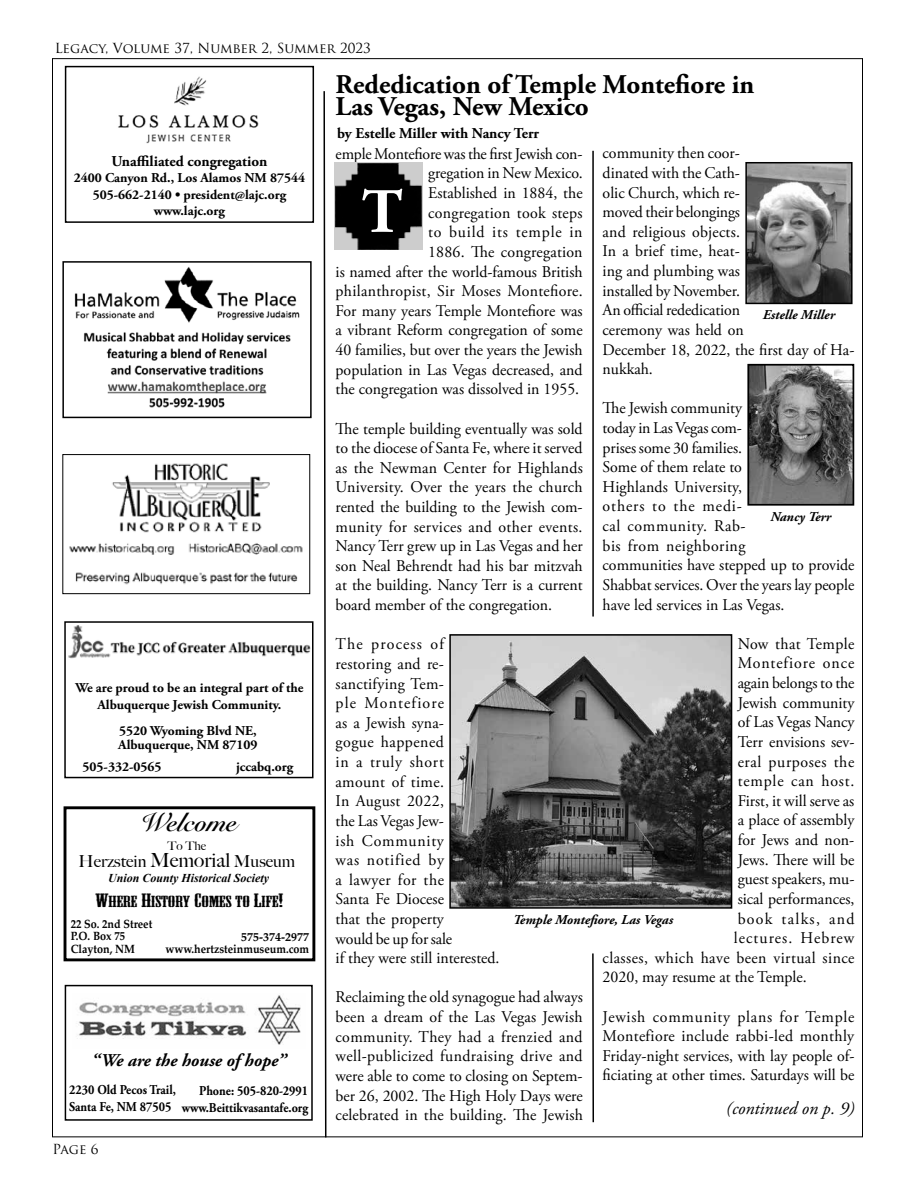
<style>
.page{position:relative;width:918px;height:1188px;background:#fff}
.page>*{position:absolute;margin:0;border:0;box-sizing:border-box;transform-origin:0 0}
.t1{font:700 63px "Adobe Garamond Pro";color:#fff}
.t2{font:700 27px/22.5px "Adobe Garamond Pro";color:#000}
.t3{font:700 26.25px "Snell Roundhand";color:#000}
.t4{font:italic 700 18px "Adobe Garamond Pro";color:#000}
.t5{font:italic 18px "Adobe Garamond Pro";color:#000}
.t6{font:500 16.5px "Big Caslon";color:#000}
.t7{font:16.35px/19.6px "Adobe Garamond Pro";color:#000;text-align:justify}
.t8{font:16.35px/19.6px "Adobe Garamond Pro";letter-spacing:.02em;color:#000}
.t9{font:16.35px "Adobe Garamond Pro";letter-spacing:.03em;color:#000}
.t10{font:16.35px "Adobe Garamond Pro";letter-spacing:.04em;color:#000}
.t11{font:16.35px "Adobe Garamond Pro";letter-spacing:.065em;color:#000}
.t12{font:16.35px "Adobe Garamond Pro";letter-spacing:.06em;color:#000}
.t13{font:16.35px "Adobe Garamond Pro";letter-spacing:.05em;color:#000}
.t14{font:16.35px "Adobe Garamond Pro";letter-spacing:.025em;color:#000}
.t15{font:16.35px "Adobe Garamond Pro";letter-spacing:.08em;color:#000}
.t16{font:700 15px "Adobe Garamond Pro";color:#000}
.t17{font:15px "Mesquite Std";color:#000;scale:1.75 1}
.t18{font:700 13.5px/16.5px "Adobe Garamond Pro";color:#000;text-align:center}
.t19{font:700 13.5px/16.5px "Adobe Garamond Pro";color:#000;text-align:right;scale:.9 1}
.t20{font:italic 700 13.5px "Adobe Garamond Pro";color:#000}
.t21{font:13.5px "Trajan Pro";color:#000}
.t22{font:700 12px/12px "Palatino";color:#000;text-align:right}
.t23{font:700 12px/12.6px "Palatino";color:#000;scale:.9 1}
.t24{font:italic 700 12px "Times New Roman";color:#000}
.t25{font:500 12px "Big Caslon";color:#000}
.s1{font-size:19.5px}
.s2{font-size:18px}
</style>
<div class="page">
<svg style="left:323px;top:91px;width:4px;height:1047px"></svg>
<img style="left:69px;top:463px;width:234px;height:122px">
<div style="left:62px;top:454px;width:248px;height:140px;border:1px solid #000"></div>
<img style="left:74px;top:267px;width:226px;height:141px">
<div style="left:62px;top:261px;width:250px;height:157px;border:2px solid #000"></div>
<div style="left:65px;top:66px;width:249px;height:157px;border:2px solid #000"></div>
<img style="left:118px;top:76px;width:141px;height:68px">
<div style="left:64px;top:621px;width:250px;height:157px;border:2px solid #000"></div>
<div style="left:64px;top:806px;width:251px;height:155px;border:3px solid #000"></div>
<div style="left:65px;top:985px;width:248px;height:136px;border:2px solid #000"></div>
<img style="left:79px;top:995px;width:222px;height:50px">
<img style="left:69px;top:625px;width:243px;height:34px">
<img style="left:334px;top:162px;width:89px;height:87px">
<hr style="left:592px;top:151px;width:2px;height:466px;background:#000">
<img style="left:750px;top:367px;width:101px;height:136px">
<div style="left:747px;top:364px;width:107px;height:142px;border:2px solid #000"></div>
<img style="left:748px;top:165px;width:102px;height:136px">
<div style="left:745px;top:162px;width:108px;height:142px;border:2px solid #000"></div>
<img style="left:452px;top:637px;width:277px;height:269px">
<div style="left:449px;top:634px;width:283px;height:275px;border:2px solid #000"></div>
<hr style="left:592px;top:953px;width:2px;height:169px;background:#000">
<p class="t21" style="left:55px;top:40px;width:318px">Legacy, Volume 37, Number 2, Summer 2023</p>
<p class="t16" style="left:112px;top:153px;width:157px">Unaffiliated congregation</p>
<p class="t18" style="left:74px;top:170px;width:233px">2400 Canyon Rd., Los Alamos NM 87544<br>505-662-2140 • president@lajc.org www.lajc.org</p>
<p class="t18" style="left:75px;top:680px;width:230px">We are proud to be an integral part of the<br>Albuquerque Jewish Community.</p>
<p class="t18" style="left:118px;top:724px;width:141px;line-height:13.5px;text-align:left">5520 Wyoming Blvd NE,<br>Albuquerque, NM 87109</p>
<p class="t18" style="left:83px;top:759px;width:81px">505-332-0565</p>
<p class="t18" style="left:236px;top:759px;width:59px">jccabq.org</p>
<h3 class="t3" style="left:140px;top:800px;width:98px">Welcome</h3>
<p class="t25" style="left:168px;top:836px;width:40px">To The</p>
<p class="t6" style="left:79px;top:847px;width:218px">Herzstein <span class="s1">Memorial</span> Museum</p>
<p class="t24" style="left:108px;top:870px;width:163px">Union County Historical Society</p>
<p class="t17" style="left:96px;top:893px;width:109px"><span class="s2">W</span>HERE <span class="s2">H</span>ISTORY <span class="s2">C</span>OMES TO <span class="s2">L</span>IFE<span class="s2">!</span></p>
<p class="t23" style="left:71px;top:917px;width:92px">22 So. 2nd Street<br>P.O. Box 75<br>Clayton, NM</p>
<p class="t22" style="left:166px;top:931px;width:145px">575-374-2977 www.hertzsteinmuseum.com</p>
<p class="t4" style="left:91px;top:1050px;width:197px">“We are the house of hope”</p>
<p class="t19" style="left:69px;top:1082px;width:120px;text-align:left">2230 Old Pecos Trail,<br>Santa Fe, NM 87505</p>
<p class="t19" style="left:182px;top:1083px;width:142px">Phone: 505-820-2991 www.Beittikvasantafe.org</p>
<p class="t21" style="left:52px;top:1140px;width:48px">Page 6</p>
<h2 class="t2" style="left:336px;top:73px;width:420px">Rededication of Temple Montefiore in<br>Las Vegas, New Mexico</h2>
<p class="t16" style="left:337px;top:124px;width:204px">by Estelle Miller with Nancy Terr</p>
<p class="t7" style="left:603px;top:144px;width:253px;text-align:left">community then coor-<br>dinated with the Cath-<br>olic Church, which re-<br>moved their belongings<br>and religious objects.<br>In a brief time, heat-<br>ing and plumbing was<br>installed by November.<br>An official rededication<br>ceremony was held on<br>December 18, 2022, the first day of Ha&shy;nukkah.</p>
<p class="t7" style="left:603px;top:399px;width:253px;text-align:left">The Jewish community<br>today in Las Vegas com-<br>prises some 30 families.<br>Some of them relate to<br>Highlands University,<br>others to the medi-<br>cal community. Rab-<br>bis from neighboring<br>communities have stepped up to provide<br>Shabbat services. Over the years lay people have led services in Las Vegas.</p>
<p class="t14" style="left:738px;top:634px;width:118px">Now that Temple</p>
<p class="t12" style="left:738px;top:653px;width:118px">Montefiore once</p>
<p class="t7" style="left:738px;top:674px;width:118px">again belongs to the</p>
<p class="t7" style="left:738px;top:693px;width:118px">Jewish community</p>
<p class="t7" style="left:738px;top:713px;width:118px">of Las Vegas Nancy</p>
<p class="t7" style="left:738px;top:733px;width:118px">Terr envisions sev-</p>
<p class="t10" style="left:738px;top:752px;width:118px">eral purposes the</p>
<p class="t13" style="left:738px;top:771px;width:118px">temple can host.</p>
<p class="t7" style="left:738px;top:791px;width:118px">First, it will serve as</p>
<p class="t7" style="left:738px;top:811px;width:118px">a place of assembly</p>
<p class="t7" style="left:738px;top:831px;width:118px">for Jews and non-</p>
<p class="t7" style="left:738px;top:850px;width:118px">Jews. There will be</p>
<p class="t7" style="left:738px;top:870px;width:118px">guest speakers, mu-</p>
<p class="t7" style="left:738px;top:889px;width:118px">sical performances,</p>
<p class="t15" style="left:738px;top:909px;width:118px">book talks, and</p>
<p class="t11" style="left:734px;top:928px;width:122px">lectures. Hebrew</p>
<p class="t9" style="left:603px;top:948px;width:253px">classes, which have been virtual since</p>
<p class="t7" style="left:603px;top:968px;width:206px">2020, may resume at the Temple.</p>
<p class="t7" style="left:603px;top:1007px;width:253px">Jewish community plans for Temple Montefiore include rabbi-led monthly Friday-night services, with lay people of&shy;ficiating at other times. Saturdays will be</p>
<p class="t5" style="left:726px;top:1097px;width:130px">(continued on p. 9)</p>
<p class="t7" style="left:336px;top:144px;width:249px;text-align:right">emple Montefiore was the first Jewish con&shy;gregation in New Mexico.<br>Established in 1884, the<br>congregation took steps<br>to build its temple in<br>1886. The congregation<br>is named after the world-famous British philanthropist, Sir Moses Montefiore.<br>For many years Temple Montefiore was a vibrant Reform congregation of some 40 families, but over the years the Jewish population in Las Vegas decreased, and the congregation was dissolved in 1955.</p>
<p class="t7" style="left:336px;top:419px;width:249px">The temple building eventually was sold to the diocese of Santa Fe, where it served as the Newman Center for Highlands University. Over the years the church rented the building to the Jewish com&shy;munity for services and other events.<br>Nancy Terr grew up in Las Vegas and her son Neal Behrendt had his bar mitzvah at the building. Nancy Terr is a current board member of the congregation.</p>
<p class="t8" style="left:336px;top:635px;width:165px">The process of restoring and re&shy;sanctifying Tem-<br>ple Montefiore<br>as a Jewish syna-<br>gogue happened<br>in a truly short<br>amount of time.<br>In August 2022,<br>the Las Vegas Jew-<br>ish Community<br>was notified by<br>a lawyer for the<br>Santa Fe Diocese<br>that the property<br>would be up for sale<br>if they were still interested.</p>
<p class="t7" style="left:336px;top:988px;width:249px">Reclaiming the old synagogue had always been a dream of the Las Vegas Jewish community. They had a frenzied and well-publicized fundraising drive and were able to come to closing on Septem&shy;ber 26, 2002. The High Holy Days were celebrated in the building. The Jewish</p>
<h1 class="t1" style="left:362px;top:175px;width:42px">T</h1>
<p class="t20" style="left:763px;top:307px;width:74px">Estelle Miller</p>
<p class="t20" style="left:771px;top:509px;width:62px">Nancy Terr</p>
<p class="t20" style="left:513px;top:912px;width:162px">Temple Montefiore, Las Vegas</p>
</div>
